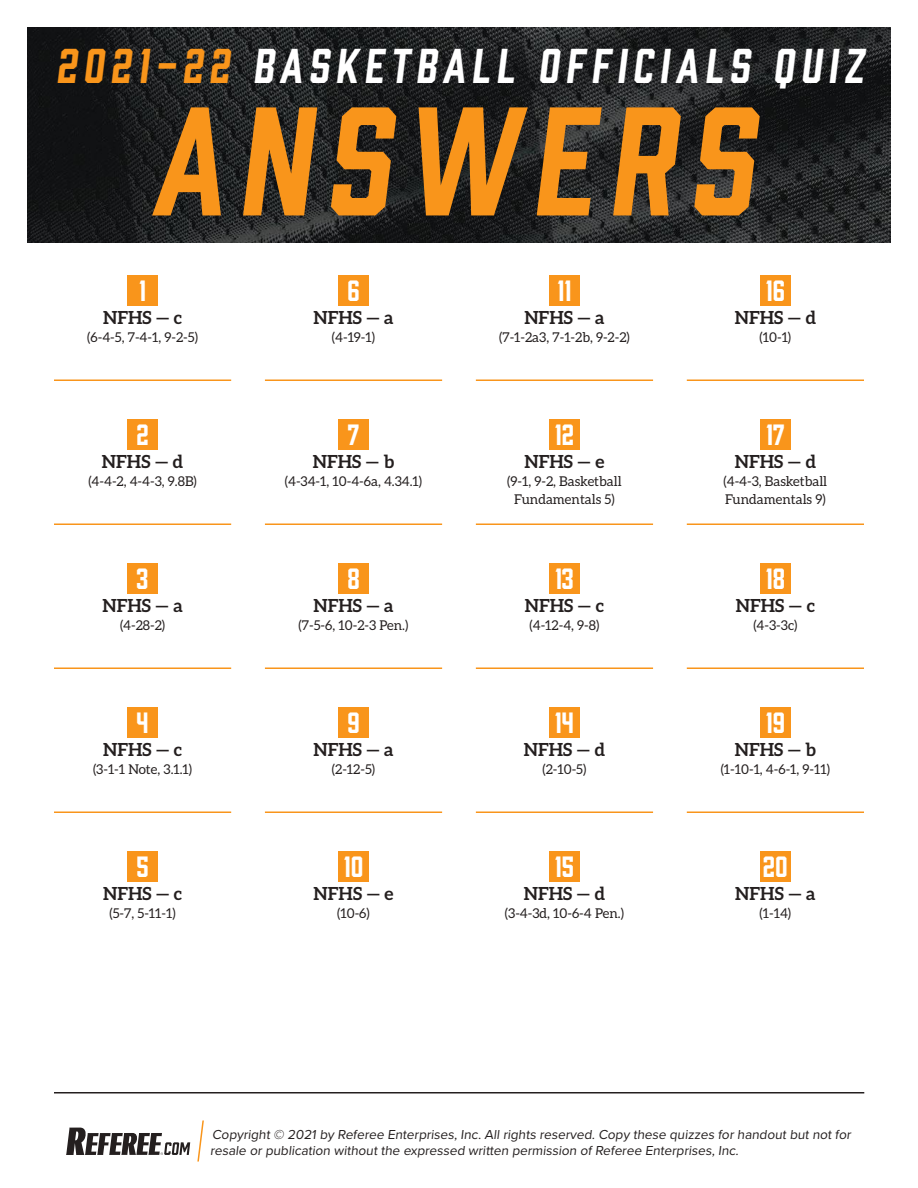
<style>
.page{position:relative;width:918px;height:1188px;background:#fff}
.page>*{position:absolute;margin:0;border:0;box-sizing:border-box;transform-origin:0 0}
.t1{font:142.2px "Prohibition";color:#f9951b}
.t2{font:45px "Prohibition";color:#fff}
.t3{font:27px "Prohibition";color:#fff}
.t4{font:700 18px "Aleo";color:#241f1f}
.t5{font:13.5px/18px "Aleo";color:#241f1f;text-align:center}
.t6{font:13.5px/16.2px "Proxima Nova";color:#241f1f}
.s1{color:#f9951b}
</style>
<div class="page">
<hr style="left:54px;top:1092px;width:810px;height:2px;background:#241f1f">
<svg style="left:66px;top:1128px;width:124px;height:27px"></svg>
<svg style="left:197px;top:1120px;width:7px;height:42px"></svg>
<img style="left:27px;top:27px;width:863px;height:216px">
<div style="left:127px;top:275px;width:31px;height:31px;background:#f9951b"></div>
<hr style="left:54px;top:380px;width:177px;height:1px;background:#f9951b">
<div style="left:127px;top:419px;width:31px;height:31px;background:#f9951b"></div>
<hr style="left:54px;top:524px;width:177px;height:1px;background:#f9951b">
<div style="left:127px;top:563px;width:31px;height:31px;background:#f9951b"></div>
<hr style="left:54px;top:668px;width:177px;height:1px;background:#f9951b">
<div style="left:127px;top:707px;width:31px;height:31px;background:#f9951b"></div>
<hr style="left:54px;top:812px;width:177px;height:1px;background:#f9951b">
<div style="left:127px;top:851px;width:31px;height:31px;background:#f9951b"></div>
<div style="left:338px;top:275px;width:31px;height:31px;background:#f9951b"></div>
<hr style="left:265px;top:380px;width:177px;height:1px;background:#f9951b">
<div style="left:338px;top:419px;width:31px;height:31px;background:#f9951b"></div>
<hr style="left:265px;top:524px;width:177px;height:1px;background:#f9951b">
<div style="left:338px;top:563px;width:31px;height:31px;background:#f9951b"></div>
<hr style="left:265px;top:668px;width:177px;height:1px;background:#f9951b">
<div style="left:338px;top:707px;width:31px;height:31px;background:#f9951b"></div>
<hr style="left:265px;top:812px;width:177px;height:1px;background:#f9951b">
<div style="left:338px;top:851px;width:31px;height:31px;background:#f9951b"></div>
<div style="left:549px;top:275px;width:31px;height:31px;background:#f9951b"></div>
<hr style="left:476px;top:380px;width:177px;height:1px;background:#f9951b">
<div style="left:549px;top:419px;width:31px;height:31px;background:#f9951b"></div>
<hr style="left:476px;top:524px;width:177px;height:1px;background:#f9951b">
<div style="left:549px;top:563px;width:31px;height:31px;background:#f9951b"></div>
<hr style="left:476px;top:668px;width:177px;height:1px;background:#f9951b">
<div style="left:549px;top:707px;width:31px;height:31px;background:#f9951b"></div>
<hr style="left:476px;top:812px;width:177px;height:1px;background:#f9951b">
<div style="left:549px;top:851px;width:31px;height:31px;background:#f9951b"></div>
<div style="left:760px;top:275px;width:31px;height:31px;background:#f9951b"></div>
<hr style="left:687px;top:380px;width:177px;height:1px;background:#f9951b">
<div style="left:760px;top:419px;width:31px;height:31px;background:#f9951b"></div>
<hr style="left:687px;top:524px;width:177px;height:1px;background:#f9951b">
<div style="left:760px;top:563px;width:31px;height:31px;background:#f9951b"></div>
<hr style="left:687px;top:668px;width:177px;height:1px;background:#f9951b">
<div style="left:760px;top:707px;width:31px;height:31px;background:#f9951b"></div>
<hr style="left:687px;top:812px;width:177px;height:1px;background:#f9951b">
<div style="left:760px;top:851px;width:31px;height:31px;background:#f9951b"></div>
<h2 class="t2" style="left:56px;top:34px;width:816px"><span class="s1">2021-22</span> BASKETBALL OFFICIALS QUIZ</h2>
<h1 class="t1" style="left:150px;top:63px;width:626px">ANSWERS</h1>
<h3 class="t3" style="left:139px;top:272px;width:8px">1</h3>
<h3 class="t4" style="left:103px;top:307px;width:81px">NFHS — c</h3>
<p class="t5" style="left:87px;top:328px;width:112px">(6-4-5, 7-4-1, 9-2-5)</p>
<h3 class="t3" style="left:136px;top:416px;width:14px">2</h3>
<h3 class="t4" style="left:102px;top:451px;width:83px">NFHS — d</h3>
<p class="t5" style="left:88px;top:472px;width:110px">(4-4-2, 4-4-3, 9.8B)</p>
<h3 class="t3" style="left:137px;top:560px;width:13px">3</h3>
<h3 class="t4" style="left:102px;top:595px;width:82px">NFHS — a</h3>
<p class="t5" style="left:120px;top:616px;width:47px">(4-28-2)</p>
<h3 class="t3" style="left:137px;top:704px;width:14px">4</h3>
<h3 class="t4" style="left:103px;top:739px;width:81px">NFHS — c</h3>
<p class="t5" style="left:93px;top:760px;width:101px">(3-1-1 Note, 3.1.1)</p>
<h3 class="t3" style="left:136px;top:848px;width:14px">5</h3>
<h3 class="t4" style="left:103px;top:883px;width:81px">NFHS — c</h3>
<p class="t5" style="left:110px;top:904px;width:68px">(5-7, 5-11-1)</p>
<h3 class="t3" style="left:347px;top:272px;width:14px">6</h3>
<h3 class="t4" style="left:313px;top:307px;width:82px">NFHS — a</h3>
<p class="t5" style="left:332px;top:328px;width:45px">(4-19-1)</p>
<h3 class="t3" style="left:348px;top:416px;width:13px">7</h3>
<h3 class="t4" style="left:313px;top:451px;width:83px">NFHS — b</h3>
<p class="t5" style="left:285px;top:472px;width:139px">(4-34-1, 10-4-6a, 4.34.1)</p>
<h3 class="t3" style="left:347px;top:560px;width:14px">8</h3>
<h3 class="t4" style="left:313px;top:595px;width:82px">NFHS — a</h3>
<p class="t5" style="left:299px;top:616px;width:111px">(7-5-6, 10-2-3 Pen.)</p>
<h3 class="t3" style="left:347px;top:704px;width:14px">9</h3>
<h3 class="t4" style="left:313px;top:739px;width:82px">NFHS — a</h3>
<p class="t5" style="left:332px;top:760px;width:45px">(2-12-5)</p>
<h3 class="t3" style="left:344px;top:848px;width:21px">10</h3>
<h3 class="t4" style="left:314px;top:883px;width:81px">NFHS — e</h3>
<p class="t5" style="left:337px;top:904px;width:34px">(10-6)</p>
<h3 class="t3" style="left:558px;top:272px;width:15px">11</h3>
<h3 class="t4" style="left:524px;top:307px;width:82px">NFHS — a</h3>
<p class="t5" style="left:499px;top:328px;width:132px">(7-1-2a3, 7-1-2b, 9-2-2)</p>
<h3 class="t3" style="left:555px;top:416px;width:21px">12</h3>
<h3 class="t4" style="left:525px;top:451px;width:81px">NFHS — e</h3>
<p class="t5" style="left:507px;top:472px;width:116px">(9-1, 9-2, Basketball<br>Fundamentals 5)</p>
<h3 class="t3" style="left:555px;top:560px;width:20px">13</h3>
<h3 class="t4" style="left:525px;top:595px;width:81px">NFHS — c</h3>
<p class="t5" style="left:530px;top:616px;width:71px">(4-12-4, 9-8)</p>
<h3 class="t3" style="left:555px;top:704px;width:21px">14</h3>
<h3 class="t4" style="left:524px;top:739px;width:83px">NFHS — d</h3>
<p class="t5" style="left:543px;top:760px;width:45px">(2-10-5)</p>
<h3 class="t3" style="left:555px;top:848px;width:21px">15</h3>
<h3 class="t4" style="left:524px;top:883px;width:83px">NFHS — d</h3>
<p class="t5" style="left:505px;top:904px;width:120px">(3-4-3d, 10-6-4 Pen.)</p>
<h3 class="t3" style="left:766px;top:272px;width:21px">16</h3>
<h3 class="t4" style="left:735px;top:307px;width:83px">NFHS — d</h3>
<p class="t5" style="left:760px;top:328px;width:33px">(10-1)</p>
<h3 class="t3" style="left:766px;top:416px;width:20px">17</h3>
<h3 class="t4" style="left:735px;top:451px;width:83px">NFHS — d</h3>
<p class="t5" style="left:724px;top:472px;width:105px;text-align:left">(4-4-3, Basketball<br>Fundamentals 9)</p>
<h3 class="t3" style="left:766px;top:560px;width:21px">18</h3>
<h3 class="t4" style="left:736px;top:595px;width:81px">NFHS — c</h3>
<p class="t5" style="left:753px;top:616px;width:45px">(4-3-3c)</p>
<h3 class="t3" style="left:766px;top:704px;width:21px">19</h3>
<h3 class="t4" style="left:735px;top:739px;width:83px">NFHS — b</h3>
<p class="t5" style="left:721px;top:760px;width:111px">(1-10-1, 4-6-1, 9-11)</p>
<h3 class="t3" style="left:763px;top:848px;width:26px">20</h3>
<h3 class="t4" style="left:735px;top:883px;width:82px">NFHS — a</h3>
<p class="t5" style="left:760px;top:904px;width:33px">(1-14)</p>
<p class="t6" style="left:210px;top:1126px;width:645px">Copyright © 2021 by Referee Enterprises, Inc. All rights reserved. Copy these quizzes for handout but not for resale or publication without the expressed written permission of Referee Enterprises, Inc.</p>
</div>
